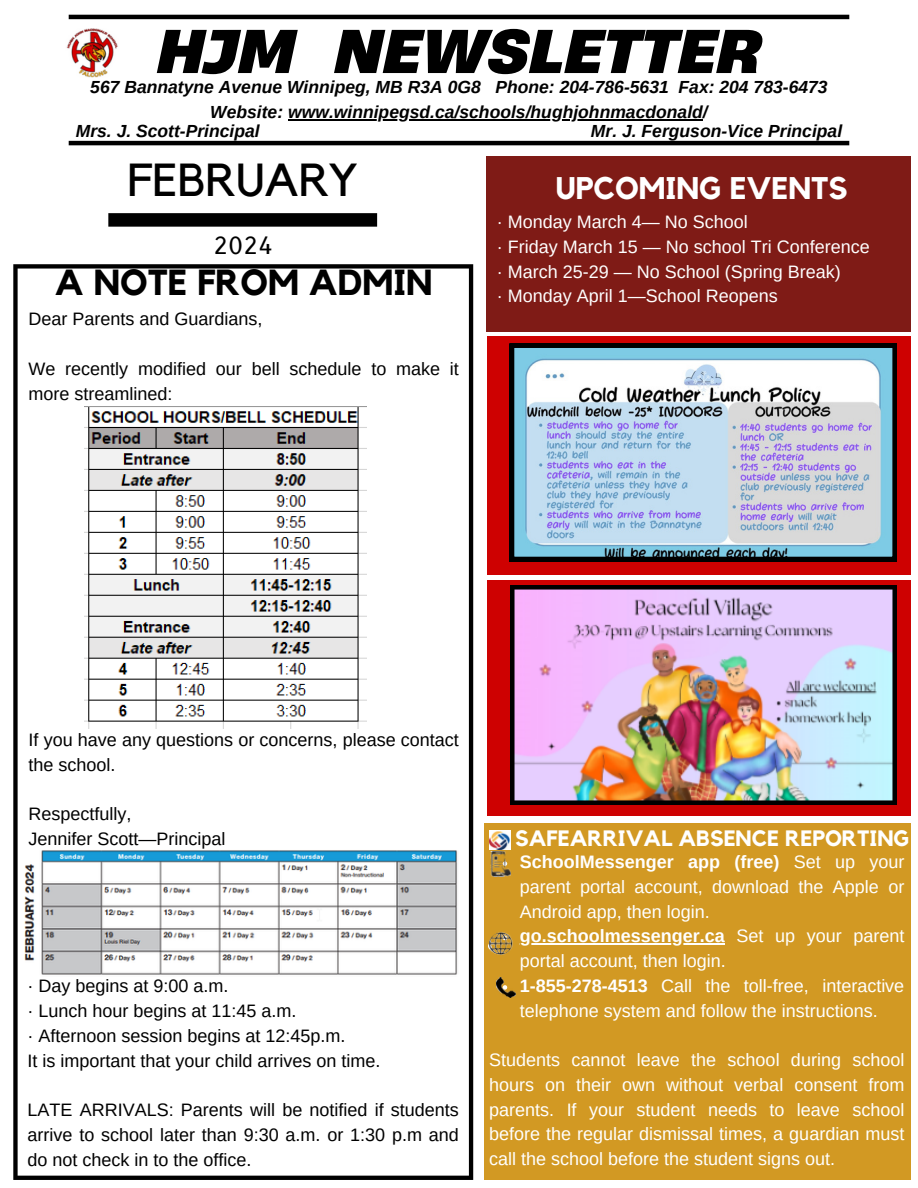
<style>
.page{position:relative;width:918px;height:1188px;background:#fff}
.page>*{position:absolute;margin:0;border:0;box-sizing:border-box;transform-origin:0 0}
.t1{font:italic 700 58.05px "Heading Now 76";color:#000}
.t2{font:46.2px "Kollektif";color:#000}
.t3{font:700 36.15px "Kollektif";color:#000}
.t4{font:700 31.2px "Kollektif";color:#fff}
.t5{font:23.1px "B612";color:#000}
.t6{font:700 22.2px "Kollektif";color:#fff}
.t7{font:18px/24.8px "Arimo";color:#fff;text-align:justify}
.t8{font:18px/24.8px "Arimo";color:#000}
.t9{font:italic 700 17.55px "Arimo";color:#000}
.s1{font-weight:700}
</style>
<div class="page">
<div style="left:108px;top:213px;width:269px;height:14px;background:#000"></div>
<div style="left:487px;top:157px;width:424px;height:175px;background:#7f1b16"></div>
<div style="left:487px;top:336px;width:424px;height:239px;background:#ce0101"></div>
<div style="left:487px;top:580px;width:424px;height:236px;background:#ce0101"></div>
<hr style="left:69px;top:15px;width:780px;height:4px;background:#000">
<hr style="left:69px;top:141px;width:780px;height:4px;background:#000">
<img style="left:66px;top:29px;width:52px;height:48px">
<svg style="left:13px;top:264px;width:460px;height:916px"></svg>
<img style="left:22px;top:845px;width:441px;height:139px">
<div style="left:484px;top:823px;width:427px;height:357px;background:#d29923"></div>
<img style="left:511px;top:586px;width:386px;height:218px">
<img style="left:489px;top:830px;width:22px;height:46px">
<svg style="left:503px;top:861px;width:4px;height:5px"></svg>
<hr style="left:520px;top:944px;width:205px;height:1px;background:#fff">
<img style="left:488px;top:932px;width:25px;height:23px">
<img style="left:496px;top:977px;width:19px;height:21px">
<svg style="left:510px;top:343px;width:387px;height:218px;background:#acbfd1"></svg>
<img style="left:85px;top:406px;width:281px;height:323px">
<hr style="left:288px;top:119px;width:415px;height:1px;background:#000">
<p class="t1" style="left:157px;top:12px;width:605px">HJM NEWSLETTER</p>
<h4 class="t9" style="left:90px;top:77px;width:739px">567 Bannatyne Avenue Winnipeg, MB R3A 0G8 Phone: 204-786-5631 Fax: 204 783-6473</h4>
<p class="t9" style="left:210px;top:102px;width:499px">Website: www.winnipegsd.ca/schools/hughjohnmacdonald/</p>
<p class="t9" style="left:76px;top:121px;width:186px">Mrs. J. Scott-Principal</p>
<p class="t9" style="left:591px;top:121px;width:253px">Mr. J. Ferguson-Vice Principal</p>
<p class="t2" style="left:128px;top:158px;width:232px">FEBRUARY</p>
<p class="t5" style="left:214px;top:232px;width:61px">2024</p>
<p class="t3" style="left:55px;top:266px;width:379px">A NOTE FROM ADMIN</p>
<p class="t8" style="left:29px;top:307px;width:235px">Dear Parents and Guardians,</p>
<p class="t8" style="left:29px;top:356px;width:432px">We recently modified our bell schedule to make it more streamlined:</p>
<p class="t4" style="left:556px;top:173px;width:294px">UPCOMING EVENTS</p>
<p class="t7" style="left:497px;top:210px;width:252px">· Monday March 4— No School</p>
<p class="t7" style="left:497px;top:234px;width:374px">· Friday March 15 — No school Tri Conference</p>
<p class="t7" style="left:497px;top:259px;width:345px">· March 25-29 — No School (Spring Break)</p>
<p class="t7" style="left:497px;top:284px;width:282px">· Monday April 1—School Reopens</p>
<h5 class="t8" style="left:29px;top:728px;width:432px">If you have any questions or concerns, please contact the school.</h5>
<p class="t8" style="left:29px;top:802px;width:104px">Respectfully,</p>
<p class="t8" style="left:29px;top:827px;width:198px">Jennifer Scott—Principal</p>
<p class="t8" style="left:28px;top:974px;width:202px">· Day begins at 9:00 a.m.</p>
<p class="t8" style="left:28px;top:999px;width:270px">· Lunch hour begins at 11:45 a.m.</p>
<p class="t8" style="left:28px;top:1023px;width:319px">· Afternoon session begins at 12:45p.m.</p>
<p class="t8" style="left:28px;top:1048px;width:354px">It is important that your child arrives on time.</p>
<p class="t8" style="left:28px;top:1098px;width:433px;text-align:justify">LATE ARRIVALS: Parents will be notified if students arrive to school later than 9:30 a.m. or 1:30 p.m and do not check in to the office.</p>
<p class="t6" style="left:515px;top:828px;width:395px">SAFEARRIVAL ABSENCE REPORTING</p>
<p class="t7" style="left:520px;top:850px;width:386px"><span class="s1">SchoolMessenger app (free)</span> Set up your parent portal account, download the Apple or Android app, then login.</p>
<h2 class="t7" style="left:520px;top:924px;width:386px"><span class="s1">go.schoolmessenger.ca</span> Set up your parent portal account, then login.</h2>
<h6 class="t7" style="left:520px;top:973px;width:386px"><span class="s1">1-855-278-4513</span> Call the toll-free, interactive telephone system and follow the instructions.</h6>
<p class="t7" style="left:489px;top:1048px;width:417px">Students cannot leave the school during school hours on their own without verbal consent from parents. If your student needs to leave school before the regular dismissal times, a guardian must call the school before the student signs out.</p>
</div>
